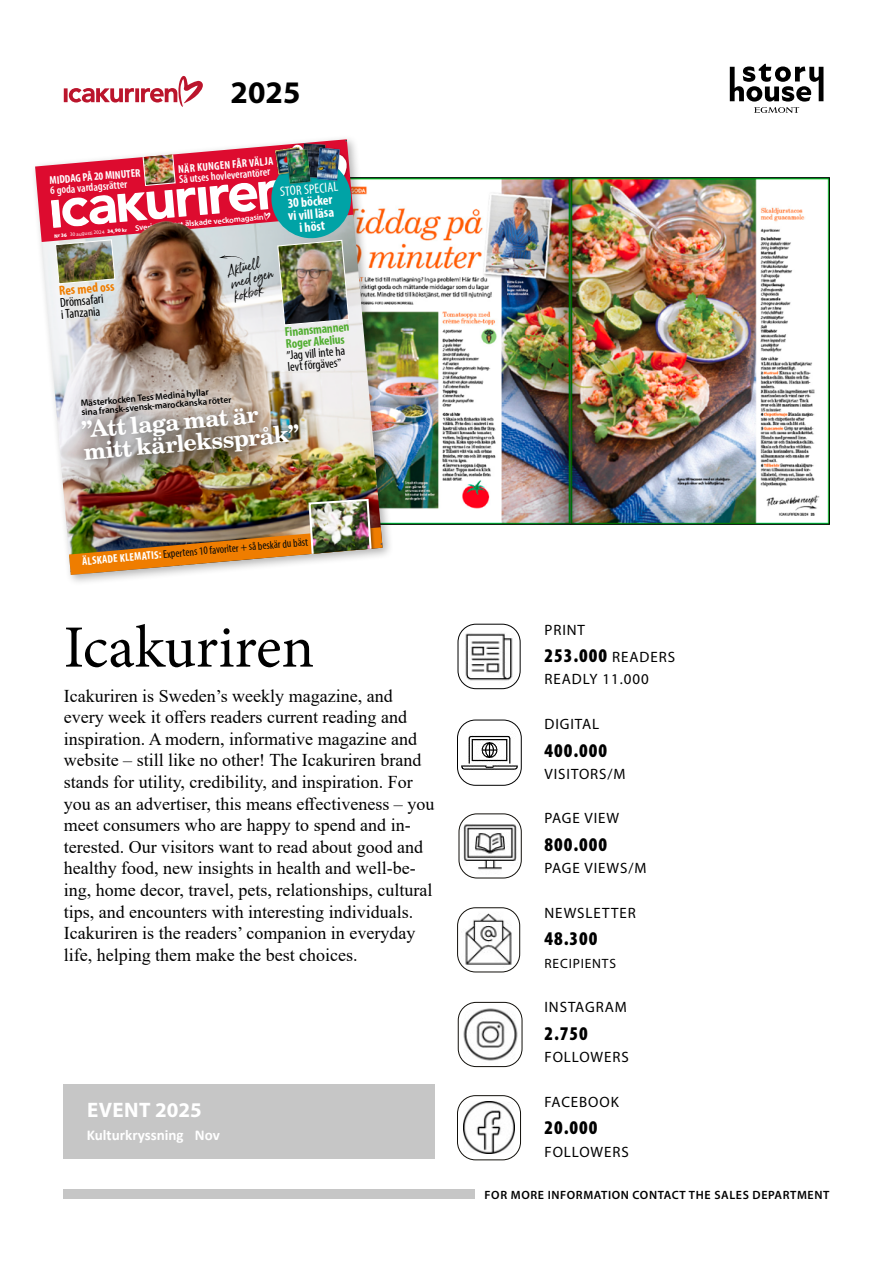
<style>
.page{position:relative;width:893px;height:1263px;background:#fff}
.page>*{position:absolute;margin:0;border:0;box-sizing:border-box;transform-origin:0 0}
.t1{font:60px "Minion Pro";color:#000}
.t2{font:31.5px "Myriad Variable Concept";color:#000}
.t3{font:700 23.1px/22.2px "New Century Schlbk LT Std";color:#fff}
.t4{font:700 21px "Myriad Pro";letter-spacing:.02em;color:#fff}
.t5{font:900 19.5px "Myriad Condensed";letter-spacing:.05em;color:#000}
.t6{font:18px/21.6px "Times New Roman";color:#000}
.t7{font:15px "Myriad Variable Concept";letter-spacing:.06em;color:#000}
.t8{font:700 15px "Calibri";color:#fff}
.t9{font:700 condensed 13.65px/12.6px "Myriad Pro";color:#fff;text-align:center}
.t10{font:condensed 13.65px "Myriad Pro";color:#fff}
.t11{font:13.5px "Myriad Variable Concept";letter-spacing:.06em;color:#000}
.t12{font:700 condensed 13.35px "Myriad Pro";color:#ef7d00}
.t13{font:condensed 13.05px/11.9px "Myriad Pro";color:#000}
.t14{font:condensed 12.9px/11.4px "Myriad Pro";color:#000}
.t15{font:700 condensed 12.9px/12px "Myriad Pro";color:#52ae32}
.t16{font:12.3px/12.9px "Born Ready Slanted";color:#000}
.t17{font:600 12px "Myriad Normal";letter-spacing:.05em;color:#000}
.t18{font:condensed 11.25px "Myriad Pro";color:#0a0a0a}
.t19{font:600 condensed 11.25px "Myriad Pro";color:#fff}
.t20{font:700 condensed 11.25px "Myriad Pro";color:#fff}
.t21{font:600 9.3px/9.3px "Myriad Pro";color:#000}
.t22{font:600 8.25px "Myriad Pro";color:#fff}
.t23{font:5.1px "Myriad Pro";color:#fff}
.s1{font-weight:900}
.s2{font-family:"New Century Schlbk LT Std";font-stretch:normal;font-size:9.75px}
.s3{font-weight:700;color:#fff}
.s4{font-family:"Myriad Variable Concept";font-weight:400;font-size:15px}
</style>
<div class="page">
<svg style="left:730px;top:64px;width:93px;height:49px"></svg>
<div style="left:64px;top:1189px;width:411px;height:9px;background:#c6c6c6"></div>
<svg style="left:64px;top:88px;width:4px;height:14px"></svg>
<svg style="left:69px;top:88px;width:65px;height:15px"></svg>
<svg style="left:135px;top:88px;width:4px;height:14px"></svg>
<svg style="left:141px;top:76px;width:62px;height:31px"></svg>
<div style="left:63px;top:1084px;width:372px;height:75px;background:#c6c6c6"></div>
<img style="left:460px;top:723px;width:59px;height:59px">
<div style="left:457px;top:720px;width:65px;height:66px;border:1px solid #000;border-radius:18px"></div>
<img style="left:458px;top:624px;width:62px;height:65px">
<div style="left:458px;top:624px;width:62px;height:65px;border:1px solid #000;border-radius:18px"></div>
<img style="left:460px;top:815px;width:61px;height:61px">
<div style="left:459px;top:813px;width:63px;height:65px;border:1px solid #12100b;border-radius:18px"></div>
<img style="left:463px;top:1102px;width:52px;height:52px">
<div style="left:457px;top:1095px;width:64px;height:65px;border:1px solid #12100b;border-radius:18px"></div>
<img style="left:458px;top:1002px;width:64px;height:64px">
<div style="left:458px;top:1002px;width:64px;height:65px;border:1px solid #12100b;border-radius:18px"></div>
<img style="left:461px;top:912px;width:56px;height:56px">
<div style="left:457px;top:907px;width:63px;height:65px;border:1px solid #12100b;border-radius:18px"></div>
<img style="left:394px;top:180px;width:426px;height:342px">
<div style="left:30px;top:134px;width:364px;height:452px;background:#000;opacity:.3"></div>
<img style="left:35px;top:139px;width:348px;height:436px">
<img style="left:35px;top:139px;width:321px;height:187px">
<h2 class="t2" style="left:231px;top:74px;width:71px">2025</h2>
<p class="t20" style="left:178px;top:162px;width:97px;rotate:-5deg">NÄR KUNGEN FÅR VÄLJA</p>
<p class="t19" style="left:178px;top:173px;width:93px;rotate:-5deg">Så utses hovleverantörer</p>
<p class="t22" style="left:135px;top:223px;width:130px;rotate:-5deg">Sveriges mest älskade veckomagasin</p>
<p class="t20" style="left:49px;top:174px;width:93px;rotate:-5deg">MIDDAG PÅ 20 MINUTER</p>
<p class="t19" style="left:50px;top:184px;width:79px;rotate:-5deg">6 goda vardagsrätter</p>
<p class="t10" style="left:279px;top:183px;width:60px;rotate:-5deg">STOR SPECIAL</p>
<p class="t9" style="left:286px;top:197px;width:48px;rotate:-5deg">30 böcker vi vill läsa i höst</p>
<p class="t23" style="left:54px;top:233px;width:75px;rotate:-5deg"><span class="s1">Nr 36</span> 30 augusti 2024 <span class="s1">34,90 kr</span></p>
<p class="t12" style="left:58px;top:282px;width:57px;rotate:-5deg">Res med oss</p>
<p class="t13" style="left:60px;top:296px;width:45px;rotate:-5deg">Drömsafari i Tanzania</p>
<p class="t16" style="left:225px;top:265px;width:45px;rotate:-16deg">Aktuell med egen kokbok</p>
<p class="t15" style="left:284px;top:326px;width:66px;rotate:-5deg">Finansmannen<br>Roger Akelius</p>
<p class="t14" style="left:286px;top:350px;width:60px;rotate:-5deg">”Jag vill inte ha levt förgäves<span class="s2">”</span></p>
<p class="t21" style="left:80px;top:398px;width:152px;rotate:-5deg">Mästerkocken Tess Medina hyllar<br>sina fransk-svensk-marockanska rötter</p>
<p class="t3" style="left:81px;top:418px;width:218px;rotate:-5deg">”Att laga mat är mitt kärleksspråk”</p>
<p class="t18" style="left:82px;top:554px;width:228px;rotate:-5deg"><span class="s3">ÄLSKADE KLEMATIS:</span> Expertens 10 favoriter + så beskär du bäst</p>
<h1 class="t1" style="left:64px;top:607px;width:252px">Icakuriren</h1>
<p class="t6" style="left:64px;top:684px;width:372px">Icakuriren is Sweden’s weekly magazine, and every week it offers readers current reading and inspiration. A modern, informative magazine and website – still like no other! The Icakuriren brand stands for utility, credibility, and inspiration. For you as an advertiser, this means effectiveness – you meet consumers who are happy to spend and in&shy;terested. Our visitors want to read about good and healthy food, new insights in health and well-be&shy;ing, home decor, travel, pets, relationships, cultural tips, and encounters with interesting individuals.<br>Icakuriren is the readers’ companion in everyday life, helping them make the best choices.</p>
<p class="t4" style="left:87px;top:1096px;width:116px">EVENT 2025</p>
<p class="t8" style="left:87px;top:1124px;width:134px">Kulturkryssning Nov</p>
<p class="t7" style="left:544px;top:621px;width:42px">PRINT</p>
<p class="t5" style="left:544px;top:646px;width:132px">253.000 <span class="s4">READERS</span></p>
<p class="t7" style="left:544px;top:671px;width:106px">READLY 11.000</p>
<p class="t7" style="left:544px;top:715px;width:56px">DIGITAL</p>
<p class="t5" style="left:544px;top:740px;width:64px">400.000</p>
<p class="t7" style="left:544px;top:765px;width:83px">VISITORS/M</p>
<p class="t7" style="left:544px;top:809px;width:76px">PAGE VIEW</p>
<p class="t5" style="left:544px;top:834px;width:64px">800.000</p>
<p class="t7" style="left:544px;top:859px;width:104px">PAGE VIEWS/M</p>
<p class="t7" style="left:544px;top:904px;width:93px">NEWSLETTER</p>
<p class="t5" style="left:544px;top:929px;width:55px">48.300</p>
<p class="t11" style="left:544px;top:955px;width:73px">RECIPIENTS</p>
<p class="t7" style="left:544px;top:998px;width:84px">INSTAGRAM</p>
<p class="t5" style="left:544px;top:1023px;width:45px">2.750</p>
<p class="t7" style="left:544px;top:1048px;width:86px">FOLLOWERS</p>
<p class="t7" style="left:544px;top:1093px;width:76px">FACEBOOK</p>
<p class="t5" style="left:544px;top:1118px;width:55px">20.000</p>
<p class="t7" style="left:544px;top:1143px;width:86px">FOLLOWERS</p>
<p class="t17" style="left:485px;top:1188px;width:346px">FOR MORE INFORMATION CONTACT THE SALES DEPARTMENT</p>
</div>
